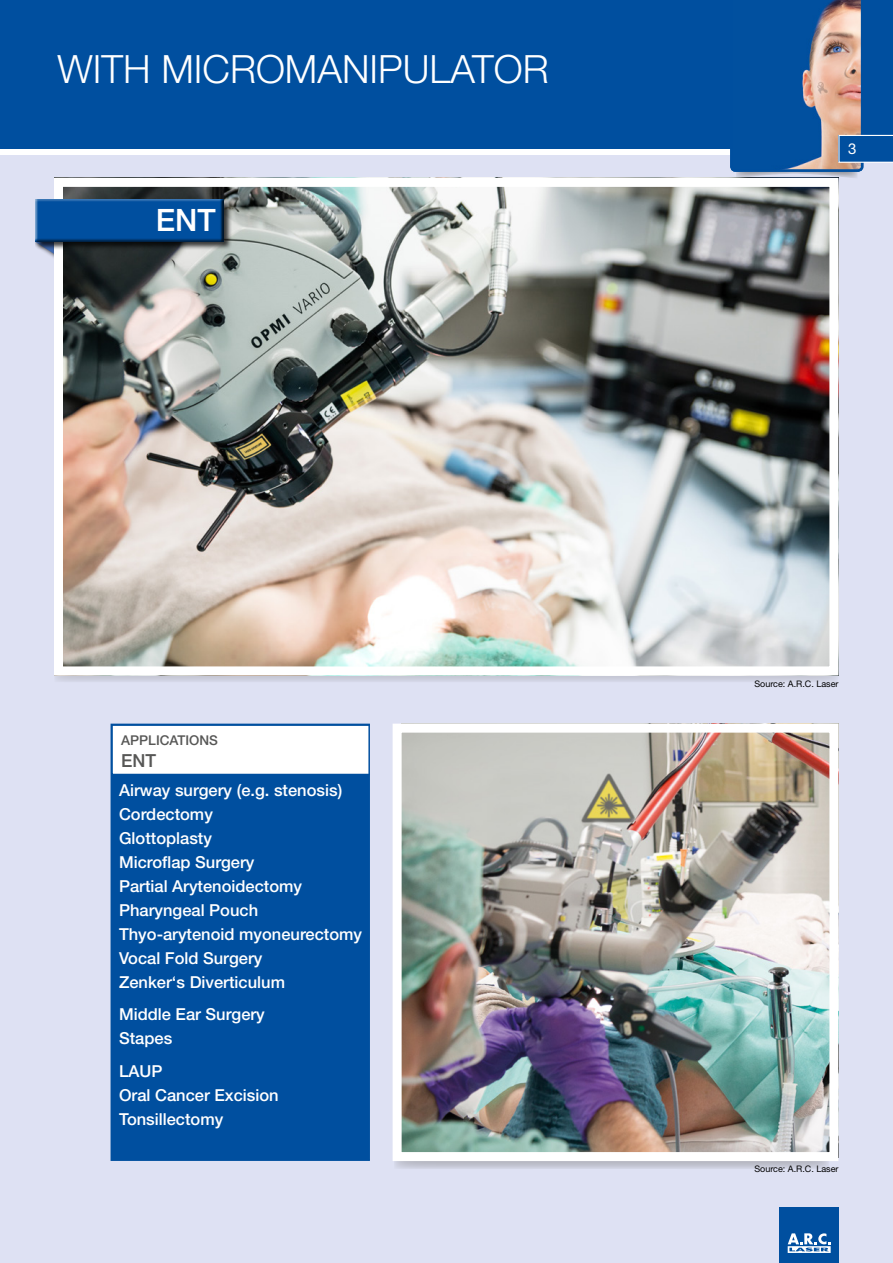
<style>
.page{position:relative;width:893px;height:1263px;background:#fff}
.page>*{position:absolute;margin:0;border:0;box-sizing:border-box;transform-origin:0 0}
.t1{font:300 39px "Helvetica Neue LT Pro";color:#fff}
.t2{font:500 30.9px "Helvetica Neue LT Pro";color:#fff}
.t3{font:500 18px "Helvetica Neue LT Pro";color:#575756}
.t4{font:500 16.5px/24px "Helvetica Neue LT Pro";color:#fff}
.t5{font:15px "Helvetica Neue LT Pro";color:#fff}
.t6{font:500 13.5px "Helvetica Neue LT Pro";color:#575756}
.t7{font:9px "Helvetica Neue LT Pro";color:#000}
</style>
<div class="page">
<div style="left:0;top:155px;width:893px;height:1108px;background:#dee1f3"></div>
<div style="left:0;top:0;width:893px;height:149px;background:#004f9f"></div>
<svg style="left:54px;top:675px;width:784px;height:7px"></svg>
<svg style="left:395px;top:1161px;width:434px;height:8px;background:#c3c5d1"></svg>
<img style="left:64px;top:188px;width:764px;height:477px">
<div style="left:54px;top:178px;width:784px;height:497px;border:9px solid #fff"></div>
<img style="left:403px;top:734px;width:425px;height:417px">
<div style="left:393px;top:724px;width:445px;height:437px;border:9px solid #fff"></div>
<svg style="left:44px;top:251px;width:10px;height:3px"></svg>
<div style="left:35px;top:199px;width:198px;height:52px;background:#000;opacity:.75"></div>
<div style="left:34px;top:197px;width:191px;height:45px;background:#000;opacity:.75"></div>
<div style="left:111px;top:724px;width:258px;height:436px;background:#004f9f"></div>
<div style="left:114px;top:727px;width:253px;height:47px;background:#fff"></div>
<div style="left:111px;top:724px;width:259px;height:437px;border:2px solid #004f9f"></div>
<svg style="left:730px;top:0;width:163px;height:179px"></svg>
<div style="left:779px;top:1207px;width:60px;height:56px;background:#004f9f"></div>
<svg style="left:788px;top:1233px;width:43px;height:20px"></svg>
<h1 class="t1" style="left:57px;top:46px;width:493px">WITH MICROMANIPULATOR</h1>
<h2 class="t2" style="left:156px;top:202px;width:62px">ENT</h2>
<p class="t6" style="left:121px;top:732px;width:98px">APPLICATIONS</p>
<p class="t3" style="left:121px;top:750px;width:37px">ENT</p>
<p class="t4" style="left:119px;top:778px;width:245px">Airway surgery (e.g. stenosis)<br>Cordectomy<br>Glottoplasty<br>Microflap Surgery<br>Partial Arytenoidectomy<br>Pharyngeal Pouch<br>Thyo-arytenoid myoneurectomy<br>Vocal Fold Surgery<br>Zenker‘s Diverticulum</p>
<p class="t4" style="left:119px;top:1002px;width:147px">Middle Ear Surgery<br>Stapes</p>
<p class="t4" style="left:119px;top:1059px;width:161px">LAUP<br>Oral Cancer Excision<br>Tonsillectomy</p>
<p class="t5" style="left:848px;top:140px;width:10px">3</p>
<p class="t7" style="left:754px;top:678px;width:86px">Source: A.R.C. Laser</p>
<p class="t7" style="left:754px;top:1163px;width:86px">Source: A.R.C. Laser</p>
</div>
